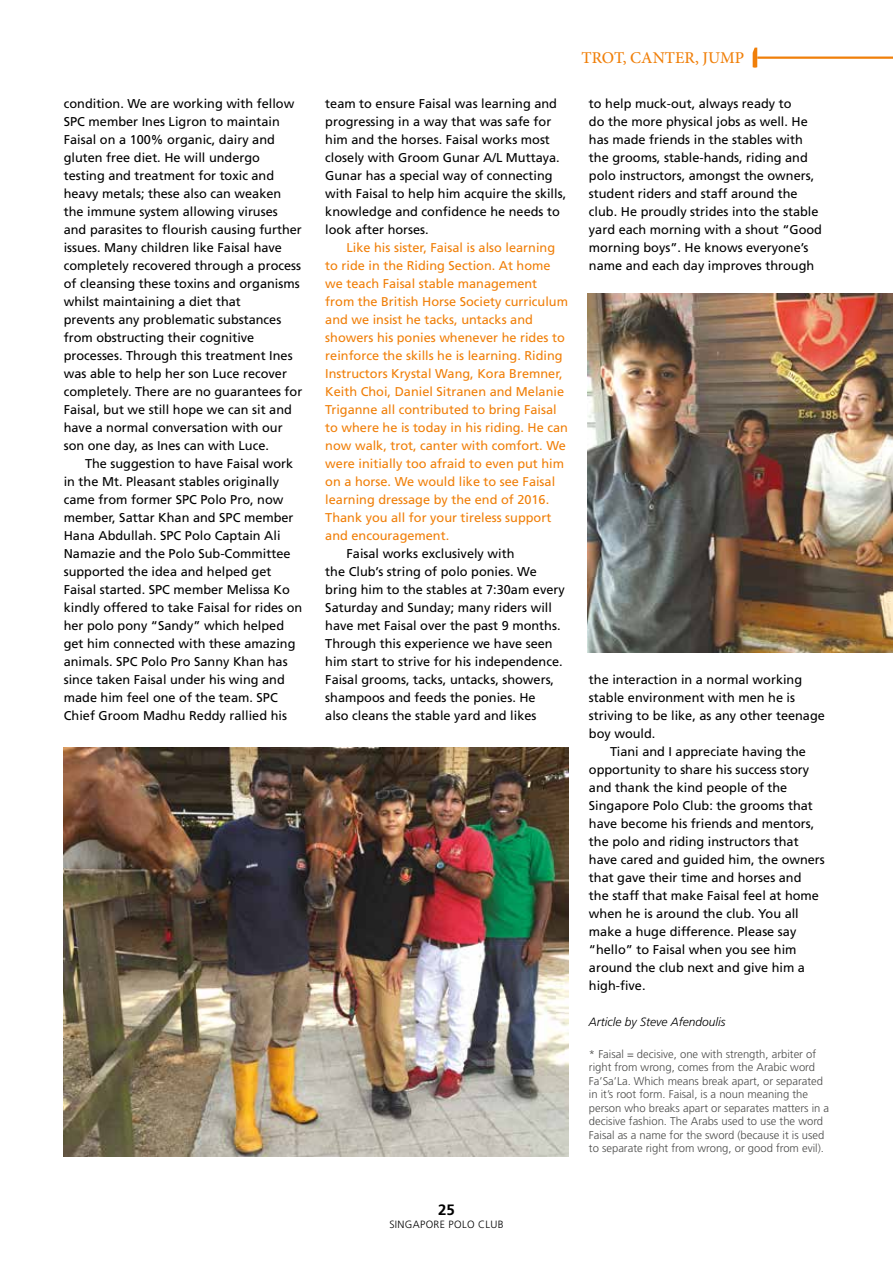
<style>
.page{position:relative;width:893px;height:1263px;background:#fff}
.page>*{position:absolute;margin:0;border:0;box-sizing:border-box;transform-origin:0 0}
.t1{font:500 16.5px "Minion Pro";color:#f07f09}
.t2{font:700 15px "Frutiger LT Std";color:#000}
.t3{font:12.75px/18px "Frutiger LT Std";color:#000}
.t4{font:12.75px/18px "Frutiger LT Std";color:#f07f09}
.t5{font:italic 300 12px "Frutiger LT Std";color:#000}
.t6{font:300 11.25px/13.5px "Frutiger LT Std";color:#4a4a49}
.t7{font:300 10.5px "Frutiger LT Std";letter-spacing:.03em;color:#000}
</style>
<div class="page">
<img style="left:64px;top:748px;width:504px;height:409px">
<img style="left:588px;top:293px;width:305px;height:360px">
<svg style="left:753px;top:48px;width:4px;height:20px"></svg>
<hr style="left:757px;top:57px;width:136px;height:2px;background:#f07f09">
<p class="t3" style="left:64px;top:95px;width:240px">condition. We are working with fellow SPC member Ines Ligron to maintain Faisal on a 100% organic, dairy and gluten free diet. He will undergo testing and treatment for toxic and heavy metals; these also can weaken the immune system allowing viruses and parasites to flourish causing further issues. Many children like Faisal have completely recovered through a process of cleansing these toxins and organisms whilst maintaining a diet that<br>prevents any problematic substances from obstructing their cognitive processes. Through this treatment Ines was able to help her son Luce recover completely. There are no guarantees for Faisal, but we still hope we can sit and have a normal conversation with our son one day, as Ines can with Luce.</p>
<p class="t3" style="left:64px;top:455px;width:240px;text-indent:21px">The suggestion to have Faisal work in the Mt. Pleasant stables originally came from former SPC Polo Pro, now member, Sattar Khan and SPC member Hana Abdullah. SPC Polo Captain Ali Namazie and the Polo Sub-Committee supported the idea and helped get Faisal started. SPC member Melissa Ko kindly offered to take Faisal for rides on her polo pony “Sandy” which helped get him connected with these amazing animals. SPC Polo Pro Sanny Khan has since taken Faisal under his wing and made him feel one of the team. SPC Chief Groom Madhu Reddy rallied his</p>
<p class="t3" style="left:325px;top:95px;width:242px">team to ensure Faisal was learning and progressing in a way that was safe for him and the horses. Faisal works most closely with Groom Gunar A/L Muttaya.<br>Gunar has a special way of connecting with Faisal to help him acquire the skills, knowledge and confidence he needs to look after horses.</p>
<p class="t4" style="left:325px;top:239px;width:244px;text-indent:21px">Like his sister, Faisal is also learning to ride in the Riding Section. At home we teach Faisal stable management from the British Horse Society curriculum and we insist he tacks, untacks and showers his ponies whenever he rides to reinforce the skills he is learning. Riding Instructors Krystal Wang, Kora Bremner, Keith Choi, Daniel Sitranen and Melanie Triganne all contributed to bring Faisal to where he is today in his riding. He can now walk, trot, canter with comfort. We were initially too afraid to even put him on a horse. We would like to see Faisal learning dressage by the end of 2016.<br>Thank you all for your tireless support and encouragement.</p>
<p class="t3" style="left:325px;top:545px;width:241px;text-indent:21px">Faisal works exclusively with<br>the Club’s string of polo ponies. We bring him to the stables at 7:30am every Saturday and Sunday; many riders will have met Faisal over the past 9 months.<br>Through this experience we have seen him start to strive for his independence.<br>Faisal grooms, tacks, untacks, showers, shampoos and feeds the ponies. He<br>also cleans the stable yard and likes</p>
<p class="t1" style="left:581px;top:46px;width:164px">TROT, CANTER, JUMP</p>
<p class="t3" style="left:589px;top:95px;width:235px">to help muck-out, always ready to<br>do the more physical jobs as well. He has made friends in the stables with the grooms, stable-hands, riding and polo instructors, amongst the owners, student riders and staff around the club. He proudly strides into the stable yard each morning with a shout “Good morning boys”. He knows everyone’s name and each day improves through</p>
<p class="t3" style="left:589px;top:671px;width:237px">the interaction in a normal working stable environment with men he is striving to be like, as any other teenage boy would.</p>
<p class="t3" style="left:589px;top:743px;width:237px;text-indent:21px">Tiani and I appreciate having the opportunity to share his success story and thank the kind people of the Singapore Polo Club: the grooms that have become his friends and mentors, the polo and riding instructors that have cared and guided him, the owners that gave their time and horses and<br>the staff that make Faisal feel at home when he is around the club. You all make a huge difference. Please say “hello” to Faisal when you see him around the club next and give him a high-five.</p>
<p class="t5" style="left:589px;top:1015px;width:138px">Article by Steve Afendoulis</p>
<p class="t6" style="left:589px;top:1047px;width:242px">* Faisal = decisive, one with strength, arbiter of right from wrong, comes from the Arabic word Fa’Sa’La. Which means break apart, or separated in it’s root form. Faisal, is a noun meaning the person who breaks apart or separates matters in a decisive fashion. The Arabs used to use the word Faisal as a name for the sword (because it is used to separate right from wrong, or good from evil).</p>
<p class="t2" style="left:438px;top:1201px;width:18px">25</p>
<p class="t7" style="left:389px;top:1218px;width:116px">SINGAPORE POLO CLUB</p>
</div>
